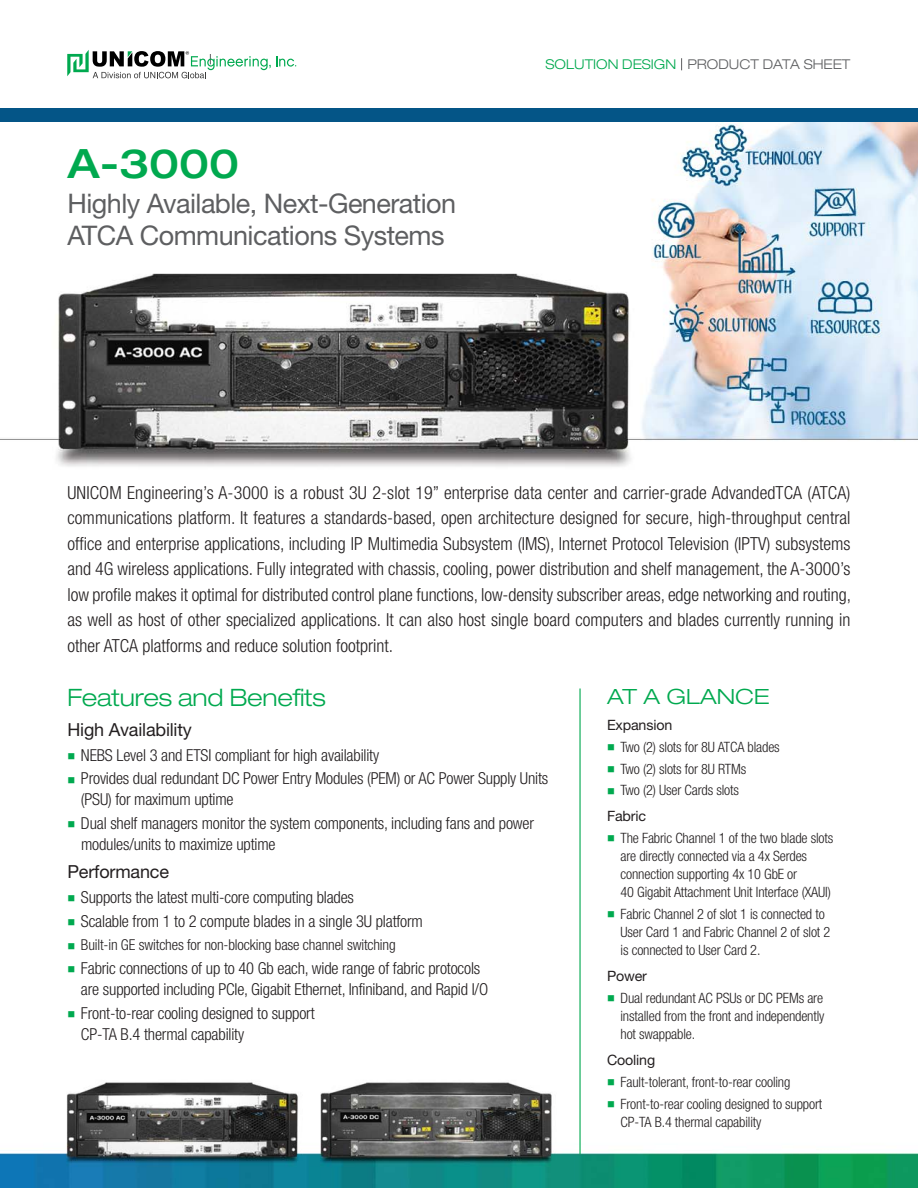
<style>
.page{position:relative;width:918px;height:1188px;background:#fff}
.page>*{position:absolute;margin:0;border:0;box-sizing:border-box;transform-origin:0 0}
.t1{font:500 expanded 40.5px "Helvetica Neue";color:#00a94f}
.t2{font:27px/31.5px "Helvetica Neue";letter-spacing:-.02em;color:#5e5f61}
.t3{font:300 expanded 24px "Helvetica Neue";letter-spacing:-.01em;color:#00a94f}
.t4{font:300 expanded 21px "Helvetica Neue";color:#00a94f;scale:1.1 1}
.t5{font:300 condensed 18px/25.5px "Helvetica Neue";color:#231f20;text-align:justify}
.t6{font:18px "Helvetica Neue";letter-spacing:-.01em;color:#231f20}
.t7{font:300 condensed 16.5px/21px "Helvetica Neue";letter-spacing:-.01em;color:#231f20}
.t8{font:300 condensed 15px "Helvetica Neue";letter-spacing:-.01em;color:#231f20}
.t9{font:300 condensed 14.25px/18px "Helvetica Neue";letter-spacing:-.01em;color:#231f20}
.t10{font:14.25px "Helvetica Neue";letter-spacing:-.01em;color:#231f20}
.t11{font:300 expanded 13.5px "Helvetica Neue";color:#5e5f61}
.s1{color:#00a94f}
.s2{font-weight:400;font-stretch:normal}
</style>
<div class="page">
<img style="left:0;top:1082px;width:918px;height:106px">
<img style="left:0;top:122px;width:918px;height:345px">
<svg style="left:67px;top:50px;width:229px;height:28px"></svg>
<div style="left:0;top:108px;width:918px;height:14px;background:#045587"></div>
<svg style="left:681px;top:58px;width:1px;height:12px"></svg>
<hr style="left:579px;top:688px;width:2px;height:466px;background:#00a94f">
<h1 class="t1" style="left:67px;top:148px;width:173px">A-3000</h1>
<h2 class="t2" style="left:67px;top:190px;width:390px">Highly Available, Next-Generation<br>ATCA Communications Systems</h2>
<p class="t11" style="left:546px;top:59px;width:306px"><span class="s1">SOLUTION DESIGN</span> PRODUCT DATA SHEET</p>
<p class="t5" style="left:68px;top:481px;width:785px">UNICOM Engineering’s A-3000 is a robust 3U 2-slot 19” enterprise data center and carrier-grade AdvandedTCA (ATCA) communications platform. It features a standards-based, open architecture designed for secure, high-throughput central office and enterprise applications, including IP Multimedia Subsystem (IMS), Internet Protocol Television (IPTV) subsystems and 4G wireless applications. Fully integrated with chassis, cooling, power distribution and shelf management, the A-3000’s low profile makes it optimal for distributed control plane functions, low-density subscriber areas, edge networking and routing, as well as host of other specialized applications. It can also host single board computers and blades currently running in other ATCA platforms and reduce solution footprint.</p>
<h3 class="t3" style="left:67px;top:688px;width:260px">Features and Benefits</h3>
<p class="t6" style="left:67px;top:723px;width:126px">High Availability</p>
<p class="t7" style="left:67px;top:746px;width:313px"><span class="s1">■</span> NEBS Level 3 and ETSI compliant for high availability</p>
<p class="t7" style="left:81px;top:770px;width:469px;text-indent:-13px"><span class="s1">■</span> Provides dual redundant DC Power Entry Modules (PEM) or AC Power Supply Units (PSU) for maximum uptime</p>
<p class="t7" style="left:81px;top:814px;width:454px;text-indent:-14px"><span class="s1">■</span> Dual shelf managers monitor the system components, including fans and power modules/units to maximize uptime</p>
<p class="t6" style="left:67px;top:865px;width:103px">Performance</p>
<p class="t7" style="left:67px;top:888px;width:288px"><span class="s1">■</span> Supports the latest multi-core computing blades</p>
<p class="t7" style="left:67px;top:912px;width:357px"><span class="s1">■</span> Scalable from 1 to 2 compute blades in a single 3U platform</p>
<p class="t8" style="left:67px;top:940px;width:330px"><span class="s1">■</span> Built-in GE switches for non-blocking base channel switching</p>
<p class="t7" style="left:81px;top:959px;width:409px;text-indent:-14px"><span class="s1">■</span> Fabric connections of up to 40 Gb each, wide range of fabric protocols are supported including PCIe, Gigabit Ethernet, Infiniband, and Rapid I/O</p>
<p class="t7" style="left:81px;top:1004px;width:235px;text-indent:-14px"><span class="s1">■</span> Front-to-rear cooling designed to support<br>CP-TA B.4 thermal capability</p>
<p class="t4" style="left:607px;top:688px;width:149px">AT A GLANCE</p>
<p class="t10" style="left:607px;top:720px;width:67px">Expansion</p>
<p class="t9" style="left:607px;top:739px;width:174px"><span class="s1">■</span> Two (2) slots for 8U ATCA blades</p>
<p class="t9" style="left:607px;top:761px;width:141px"><span class="s1">■</span> Two (2) slots for 8U RTMs</p>
<p class="t9" style="left:607px;top:778px;width:134px;line-height:26.1px"><span class="s1">■</span> Two (2) User Cards slots<br><span class="s2">Fabric</span></p>
<p class="t9" style="left:621px;top:830px;width:214px;text-indent:-14px"><span class="s1">■</span> The Fabric Channel 1 of the two blade slots are directly connected via a 4x Serdes connection supporting 4x 10 GbE or<br>40 Gigabit Attachment Unit Interface (XAUI)</p>
<p class="t9" style="left:621px;top:906px;width:211px;text-indent:-14px"><span class="s1">■</span> Fabric Channel 2 of slot 1 is connected to<br>User Card 1 and Fabric Channel 2 of slot 2 is connected to User Card 2.</p>
<p class="t10" style="left:607px;top:971px;width:42px">Power</p>
<p class="t9" style="left:621px;top:990px;width:206px;text-align:justify;text-indent:-13px"><span class="s1">■</span> Dual redundant AC PSUs or DC PEMs are installed from the front and independently hot swappable.</p>
<p class="t10" style="left:607px;top:1055px;width:50px">Cooling</p>
<p class="t9" style="left:607px;top:1074px;width:185px"><span class="s1">■</span> Fault-tolerant, front-to-rear cooling</p>
<p class="t9" style="left:621px;top:1096px;width:203px;text-indent:-14px"><span class="s1">■</span> Front-to-rear cooling designed to support<br>CP-TA B.4 thermal capability</p>
</div>
